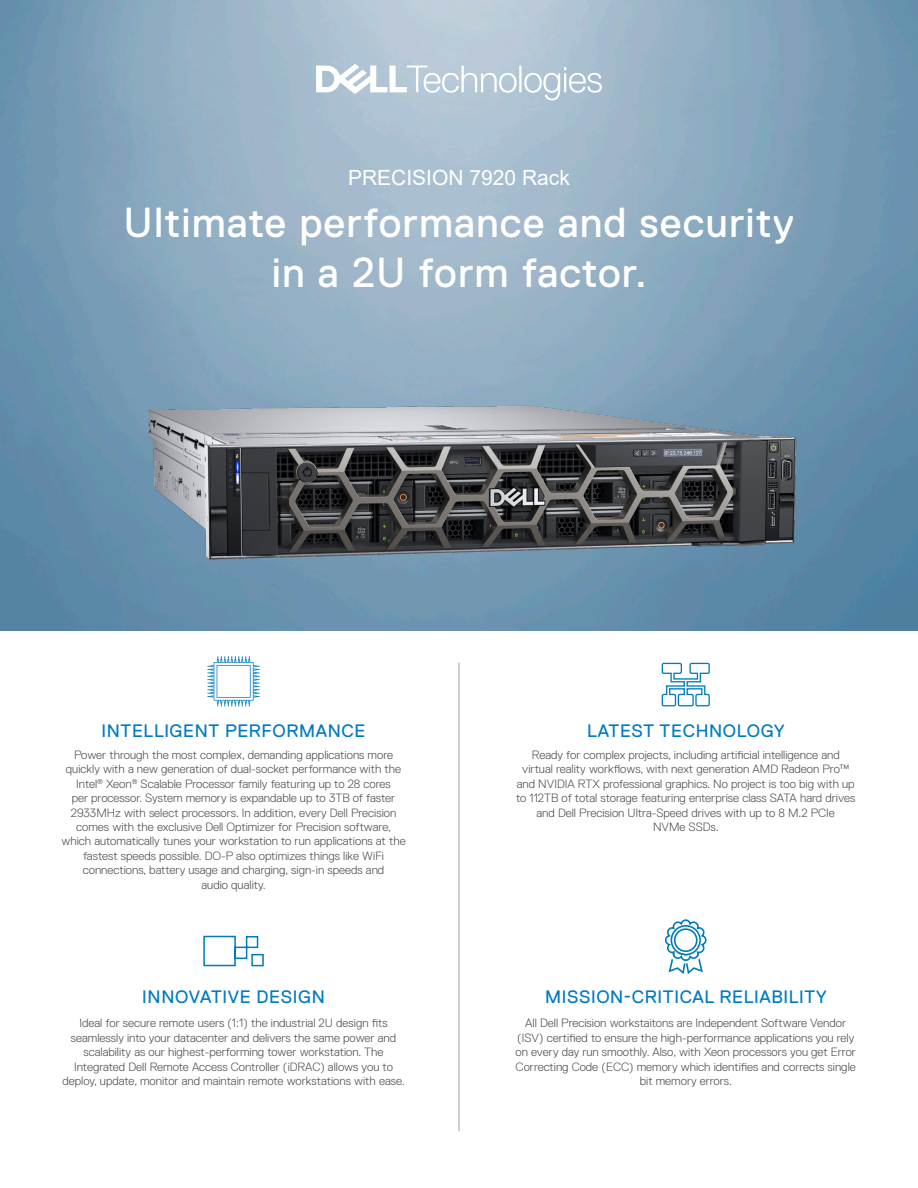
<style>
.page{position:relative;width:918px;height:1188px;background:#fff}
.page>*{position:absolute;margin:0;border:0;box-sizing:border-box;transform-origin:0 0}
.t1{font:42px "Dell Replica";letter-spacing:.025em;color:#fff}
.t2{font:21px "Arial";color:#fff}
.t3{font:18px "Dell Replica";letter-spacing:.035em;color:#007bc2}
.t4{font:300 12px/14.4px "Dell Replica";color:#4b4c4d;text-align:center}
</style>
<div class="page">
<img style="left:0;top:0;width:918px;height:631px">
<svg style="left:208px;top:656px;width:52px;height:50px"></svg>
<svg style="left:665px;top:919px;width:42px;height:55px"></svg>
<svg style="left:316px;top:64px;width:286px;height:36px"></svg>
<hr style="left:458px;top:663px;width:2px;height:468px;background:#a8a9ad">
<img style="left:94px;top:297px;width:758px;height:334px">
<svg style="left:661px;top:662px;width:49px;height:45px"></svg>
<svg style="left:203px;top:935px;width:61px;height:32px"></svg>
<p class="t2" style="left:348px;top:163px;width:223px">PRECISION 7920 Rack</p>
<p class="t1" style="left:124px;top:199px;width:672px">Ultimate performance and security</p>
<p class="t1" style="left:272px;top:249px;width:376px">in a 2U form factor.</p>
<p class="t3" style="left:102px;top:720px;width:266px">INTELLIGENT PERFORMANCE</p>
<p class="t4" style="left:66px;top:748px;width:337px">Power through the most complex, demanding applications more quickly with a new generation of dual-socket performance with the<br>Intel<sup>®</sup> Xeon<sup>®</sup> Scalable Processor family featuring up to 28 cores</p>
<p class="t4" style="left:61px;top:791px;width:346px">per processor. System memory is expandable up to 3TB of faster 2933MHz with select processors. In addition, every Dell Precision comes with the exclusive Dell Optimizer for Precision software, which automatically tunes your workstation to run applications at the fastest speeds possible. DO-P also optimizes things like WiFi connections, battery usage and charging, sign-in speeds and<br>audio quality.</p>
<p class="t3" style="left:142px;top:987px;width:184px">INNOVATIVE DESIGN</p>
<p class="t4" style="left:62px;top:1016px;width:344px">Ideal for secure remote users (1:1) the industrial 2U design fits seamlessly into your datacenter and delivers the same power and scalability as our highest-performing tower workstation. The Integrated Dell Remote Access Controller (iDRAC) allows you to deploy, update, monitor and maintain remote workstations with ease.</p>
<p class="t3" style="left:587px;top:720px;width:199px">LATEST TECHNOLOGY</p>
<p class="t4" style="left:532px;top:748px;width:309px">Ready for complex projects, including artificial intelligence and</p>
<p class="t4" style="left:516px;top:762px;width:341px">virtual reality workflows, with next generation AMD Radeon Pro™ and NVIDIA RTX professional graphics. No project is too big with up to 112TB of total storage featuring enterprise class SATA hard drives and Dell Precision Ultra-Speed drives with up to 8 M.2 PCIe<br>NVMe SSDs.</p>
<p class="t3" style="left:545px;top:987px;width:283px">MISSION-CRITICAL RELIABILITY</p>
<p class="t4" style="left:517px;top:1016px;width:339px">All Dell Precision workstaitons are Independent Software Vendor (ISV) certified to ensure the high-performance applications you rely</p>
<p class="t4" style="left:515px;top:1045px;width:342px">on every day run smoothly. Also, with Xeon processors you get Error<br>Correcting Code (ECC) memory which identifies and corrects single bit memory errors.</p>
</div>
